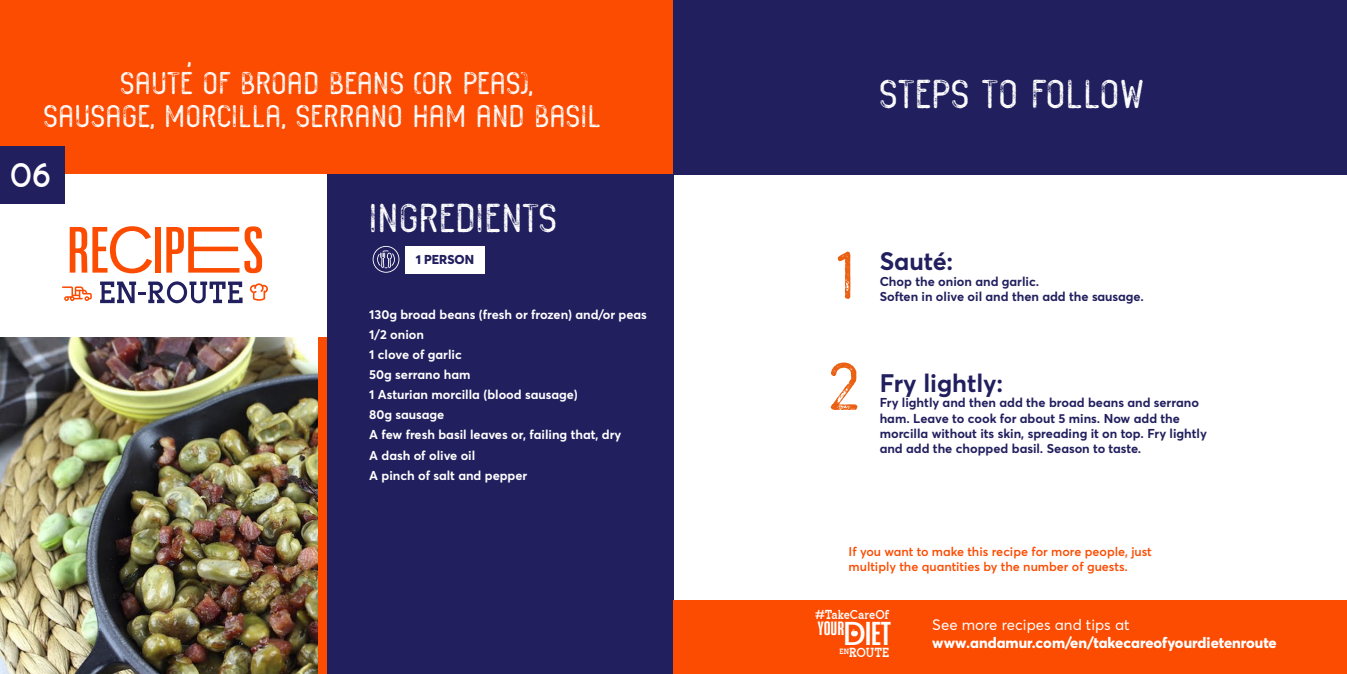
<style>
.page{position:relative;width:1347px;height:674px;background:#fff}
.page>*{position:absolute;margin:0;border:0;box-sizing:border-box;transform-origin:0 0}
.t1{font:58.5px "Habanos";color:#ea6012}
.t2{font:35.25px "Habanos";color:#fff}
.t3{font:31.75px "Merquin";color:#fff}
.t4{font:27.5px/33px "Habanos";color:#fff;text-align:center}
.t5{font:700 25px "Averta";color:#211f5e}
.t6{font:900 16.75px "Bw Stretch";color:#fff}
.t7{font:800 15px "Averta";color:#fff}
.t8{font:15px "Averta";color:#fff}
.t9{font:700 12.75px/15.2px "Averta";color:#211f5e}
.t10{font:700 12.75px/20px "Averta";color:#fff}
.t11{font:800 12.75px "Averta";color:#211f5e}
.t12{font:600 12.5px/15px "Averta";color:#fb4c02}
.t13{font:12.25px "Merquin";color:#fff}
.t14{font:12px "Merquin";color:#fff}
.s1{font-size:28.75px}
</style>
<div class="page">
<div style="left:0;top:0;width:673px;height:174px;background:#fb4c02"></div>
<div style="left:326px;top:174px;width:347px;height:499px;background:#211f5e"></div>
<img style="left:0;top:337px;width:317px;height:336px">
<div style="left:317px;top:337px;width:9px;height:336px;background:#fb4c02"></div>
<div style="left:673px;top:0;width:673px;height:174px;background:#211f5e"></div>
<div style="left:673px;top:600px;width:673px;height:73px;background:#fb4c02"></div>
<svg style="left:373px;top:246px;width:26px;height:26px"></svg>
<div style="left:406px;top:246px;width:79px;height:27px;background:#fff"></div>
<div style="left:0;top:146px;width:65px;height:58px;background:#211f5e"></div>
<svg style="left:851px;top:629px;width:7px;height:7px"></svg>
<svg style="left:250px;top:283px;width:18px;height:17px"></svg>
<svg style="left:62px;top:286px;width:30px;height:15px"></svg>
<svg style="left:100px;top:281px;width:142px;height:22px"></svg>
<svg style="left:70px;top:226px;width:82px;height:47px"></svg>
<div style="left:155px;top:227px;width:6px;height:45px;background:#fb4c02"></div>
<svg style="left:166px;top:226px;width:96px;height:47px"></svg>
<h3 class="t4" style="left:187px;top:37px;width:6px">,</h3>
<h3 class="t4" style="left:43px;top:65px;width:558px">SAUTE OF BROAD BEANS (OR PEAS),<br>SAUSAGE, MORCILLA, SERRANO HAM AND BASIL</h3>
<h3 class="t3" style="left:10px;top:160px;width:42px">06</h3>
<h2 class="t2" style="left:369px;top:192px;width:189px">INGREDIENTS</h2>
<p class="t11" style="left:416px;top:251px;width:60px">1 PERSON</p>
<p class="t10" style="left:369px;top:304px;width:279px">130g broad beans (fresh or frozen) and/or peas<br>1/2 onion<br>1 clove of garlic<br>50g serrano ham<br>1 Asturian morcilla (blood sausage)<br>80g sausage<br>A few fresh basil leaves or, failing that, dry<br>A dash of olive oil<br>A pinch of salt and pepper</p>
<h2 class="t2" style="left:879px;top:68px;width:267px">STEPS TO FOLLOW</h2>
<h1 class="t1" style="left:837px;top:232px;width:17px">1</h1>
<h3 class="t5" style="left:879px;top:245px;width:75px">Sauté:</h3>
<p class="t9" style="left:879px;top:273px;width:266px">Chop the onion and garlic.<br>Soften in olive oil and then add the sausage.</p>
<h1 class="t1" style="left:829px;top:343px;width:30px">2</h1>
<h3 class="t5" style="left:879px;top:367px;width:125px">Fry lightly:</h3>
<p class="t9" style="left:879px;top:395px;width:329px">Fry lightly and then add the broad beans and serrano ham. Leave to cook for about 5 mins. Now add the morcilla without its skin, spreading it on top. Fry lightly and add the chopped basil. Season to taste.</p>
<p class="t12" style="left:848px;top:543px;width:305px">If you want to make this recipe for more people, just multiply the quantities by the number of guests.</p>
<p class="t14" style="left:815px;top:608px;width:76px">#TakeCareOf</p>
<h3 class="t6" style="left:818px;top:617px;width:75px">YOUR<span class="s1">DIET</span></h3>
<p class="t13" style="left:839px;top:646px;width:51px"><sup>EN</sup>ROUTE</p>
<p class="t8" style="left:932px;top:614px;width:199px">See more recipes and tips at</p>
<p class="t7" style="left:932px;top:632px;width:346px">www.andamur.com/en/takecareofyourdietenroute</p>
</div>
